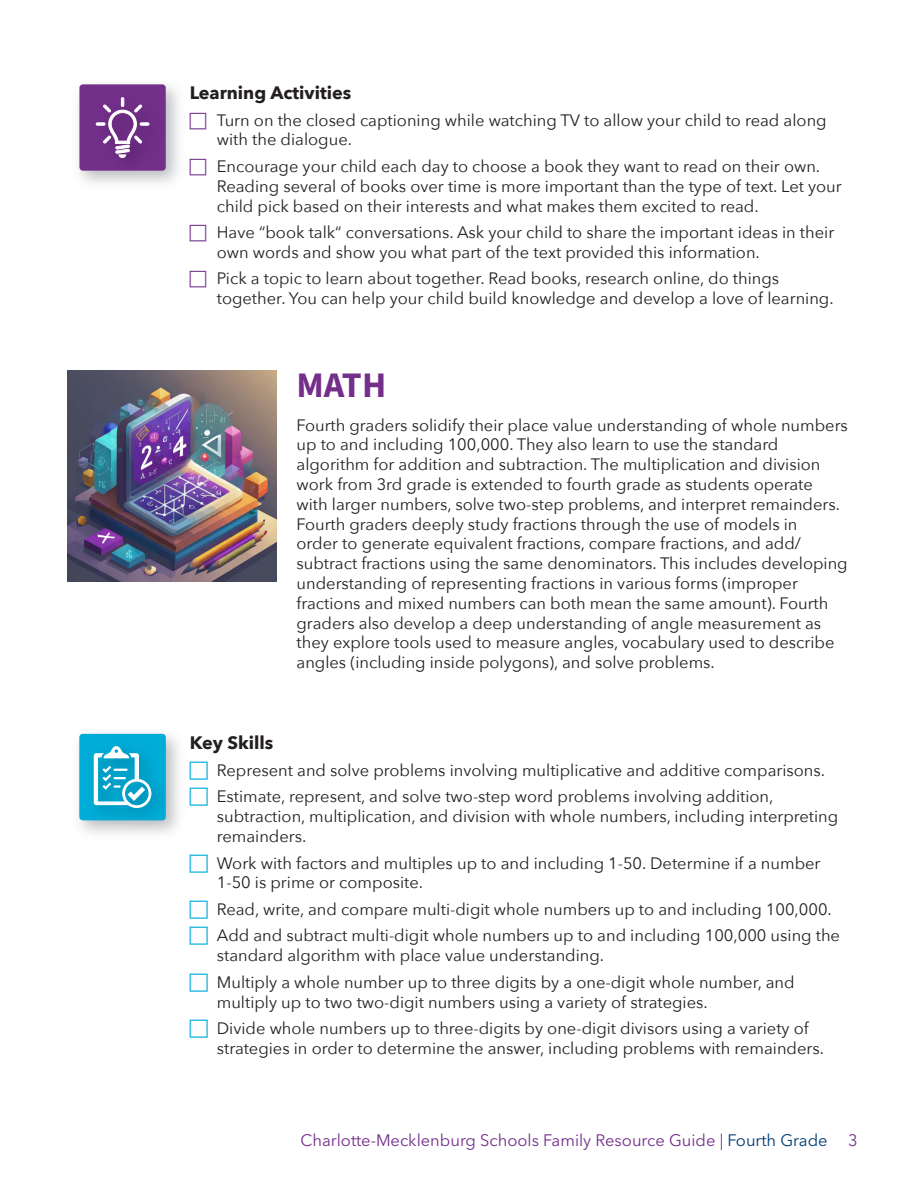
<style>
.page{position:relative;width:918px;height:1188px;background:#fff}
.page>*{position:absolute;margin:0;border:0;box-sizing:border-box;transform-origin:0 0}
.t1{font:700 36px "Source Sans 3";color:#732f8a}
.t2{font:700 18px "Avenir Next";color:#231f20}
.t3{font:16.5px/19.8px "Avenir Next";color:#231f20}
.t4{font:16.5px "Avenir Next LT Pro";color:#732f8a}
.s1{color:#003b71}
</style>
<div class="page">
<img style="left:78px;top:733px;width:101px;height:101px">
<div style="left:79px;top:734px;width:87px;height:86px;background:#00add8;border-radius:4px"></div>
<img style="left:81px;top:734px;width:95px;height:99px">
<svg style="left:94px;top:746px;width:57px;height:62px"></svg>
<div style="left:79px;top:84px;width:87px;height:87px;background:#732f8a;border-radius:4px"></div>
<img style="left:83px;top:85px;width:91px;height:97px">
<svg style="left:95px;top:97px;width:55px;height:61px"></svg>
<img style="left:68px;top:371px;width:208px;height:211px">
<p class="t2" style="left:190px;top:77px;width:163px">Learning Activities</p>
<p class="t3" style="left:217px;top:109px;width:611px">Turn on the closed captioning while watching TV to allow your child to read along with the dialogue.</p>
<p class="t3" style="left:217px;top:156px;width:626px">Encourage your child each day to choose a book they want to read on their own.<br>Reading several of books over time is more important than the type of text. Let your child pick based on their interests and what makes them excited to read.</p>
<p class="t3" style="left:217px;top:222px;width:619px">Have “book talk“ conversations. Ask your child to share the important ideas in their own words and show you what part of the text provided this information.</p>
<p class="t3" style="left:217px;top:268px;width:618px">Pick a topic to learn about together. Read books, research online, do things together. You can help your child build knowledge and develop a love of learning.</p>
<p class="t1" style="left:297px;top:362px;width:91px">MATH</p>
<p class="t3" style="left:297px;top:414px;width:553px">Fourth graders solidify their place value understanding of whole numbers up to and including 100,000. They also learn to use the standard algorithm for addition and subtraction. The multiplication and division work from 3rd grade is extended to fourth grade as students operate with larger numbers, solve two-step problems, and interpret remainders.<br>Fourth graders deeply study fractions through the use of models in<br>order to generate equivalent fractions, compare fractions, and add/ subtract fractions using the same denominators. This includes developing understanding of representing fractions in various forms (improper fractions and mixed numbers can both mean the same amount). Fourth graders also develop a deep understanding of angle measurement as they explore tools used to measure angles, vocabulary used to describe angles (including inside polygons), and solve problems.</p>
<p class="t2" style="left:190px;top:727px;width:85px">Key Skills</p>
<p class="t3" style="left:217px;top:759px;width:610px">Represent and solve problems involving multiplicative and additive comparisons.</p>
<p class="t3" style="left:217px;top:786px;width:623px">Estimate, represent, and solve two-step word problems involving addition, subtraction, multiplication, and division with whole numbers, including interpreting remainders.</p>
<p class="t3" style="left:217px;top:852px;width:605px">Work with factors and multiples up to and including 1-50. Determine if a number<br>1-50 is prime or composite.</p>
<p class="t3" style="left:217px;top:899px;width:617px">Read, write, and compare multi-digit whole numbers up to and including 100,000.</p>
<p class="t3" style="left:217px;top:925px;width:625px">Add and subtract multi-digit whole numbers up to and including 100,000 using the standard algorithm with place value understanding.</p>
<p class="t3" style="left:217px;top:971px;width:579px">Multiply a whole number up to three digits by a one-digit whole number, and multiply up to two two-digit numbers using a variety of strategies.</p>
<p class="t3" style="left:217px;top:1018px;width:609px">Divide whole numbers up to three-digits by one-digit divisors using a variety of strategies in order to determine the answer, including problems with remainders.</p>
<p class="t4" style="left:301px;top:1131px;width:529px">Charlotte-Mecklenburg Schools Family Resource Guide | <span class="s1">Fourth Grade</span></p>
<p class="t4" style="left:848px;top:1131px;width:11px">3</p>
</div>
